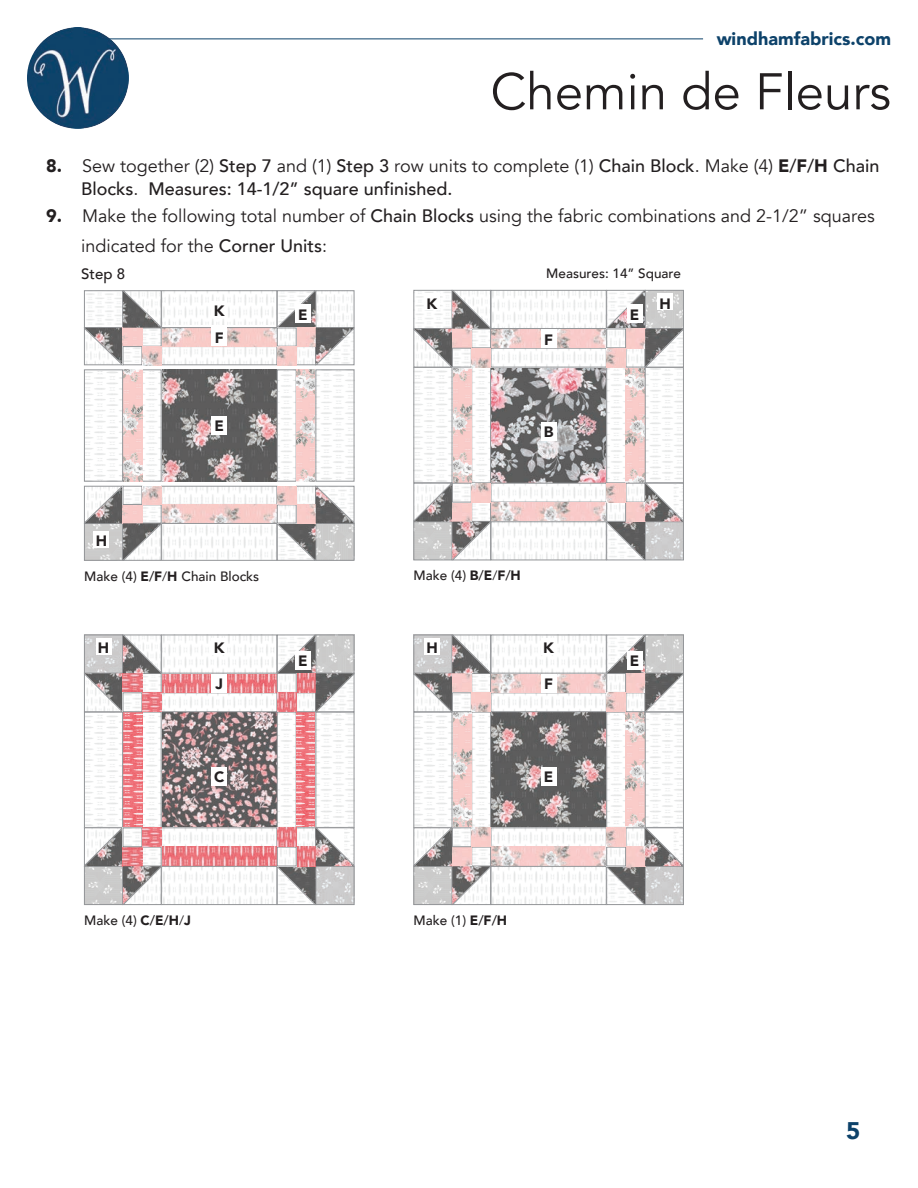
<style>
.page{position:relative;width:918px;height:1188px;background:#fff}
.page>*{position:absolute;margin:0;border:0;box-sizing:border-box;transform-origin:0 0}
.t1{font:51px "Avenir";color:#231f20}
.t2{font:900 24px "Avenir";color:#0d426a}
.t3{font:500 18px/23.2px "Avenir";color:#231f20}
.t4{font:18px/30.8px "Avenir";color:#231f20}
.t5{font:900 18px "Avenir";color:#0d426a}
.t6{font:900 15px "Avenir";color:#231f20}
.t7{font:500 15px "Avenir";color:#231f20}
.t8{font:500 13.5px "Avenir";color:#231f20}
.s1{font-weight:900}
.s2{font-weight:400}
.s3{font-weight:500}
</style>
<div class="page">
<img style="left:27px;top:27px;width:102px;height:102px;border-radius:51px">
<hr style="left:109px;top:39px;width:594px;height:1px;background:#0d426a">
<img style="left:86px;top:637px;width:266px;height:266px">
<div style="left:277px;top:712px;width:19px;height:116px;border:1px solid #939598"></div>
<div style="left:316px;top:712px;width:38px;height:116px;border:1px solid #939598"></div>
<div style="left:84px;top:712px;width:39px;height:116px;border:1px solid #939598"></div>
<div style="left:161px;top:693px;width:116px;height:19px;border:1px solid #939598"></div>
<div style="left:161px;top:635px;width:116px;height:38px;border:1px solid #939598"></div>
<svg style="left:277px;top:635px;width:78px;height:77px"></svg>
<svg style="left:84px;top:634px;width:78px;height:78px"></svg>
<div style="left:161px;top:866px;width:116px;height:39px;border:1px solid #939598"></div>
<svg style="left:277px;top:827px;width:78px;height:78px"></svg>
<svg style="left:84px;top:827px;width:78px;height:78px"></svg>
<div style="left:212px;top:638px;width:15px;height:16px;background:#fff"></div>
<div style="left:212px;top:767px;width:15px;height:18px;background:#fff"></div>
<div style="left:212px;top:674px;width:15px;height:19px;background:#fff"></div>
<div style="left:96px;top:638px;width:15px;height:16px;background:#fff"></div>
<img style="left:416px;top:292px;width:266px;height:266px">
<div style="left:606px;top:367px;width:20px;height:116px;border:1px solid #939598"></div>
<div style="left:645px;top:367px;width:39px;height:116px;border:1px solid #939598"></div>
<div style="left:472px;top:367px;width:19px;height:116px;border:1px solid #939598"></div>
<div style="left:414px;top:367px;width:38px;height:116px;border:1px solid #939598"></div>
<div style="left:491px;top:348px;width:115px;height:19px;border:1px solid #939598"></div>
<div style="left:491px;top:290px;width:115px;height:39px;border:1px solid #939598"></div>
<svg style="left:606px;top:290px;width:78px;height:77px"></svg>
<svg style="left:413px;top:290px;width:78px;height:78px"></svg>
<div style="left:491px;top:483px;width:115px;height:19px;border:1px solid #939598"></div>
<div style="left:491px;top:522px;width:115px;height:38px;border:1px solid #939598"></div>
<svg style="left:606px;top:483px;width:78px;height:77px"></svg>
<svg style="left:413px;top:483px;width:78px;height:77px"></svg>
<div style="left:541px;top:422px;width:15px;height:19px;background:#fff"></div>
<div style="left:541px;top:330px;width:15px;height:18px;background:#fff"></div>
<div style="left:658px;top:294px;width:15px;height:16px;background:#fff"></div>
<img style="left:416px;top:637px;width:266px;height:266px">
<div style="left:606px;top:712px;width:20px;height:116px;border:1px solid #939598"></div>
<div style="left:645px;top:712px;width:39px;height:116px;border:1px solid #939598"></div>
<div style="left:472px;top:712px;width:19px;height:116px;border:1px solid #939598"></div>
<div style="left:414px;top:712px;width:38px;height:116px;border:1px solid #939598"></div>
<div style="left:491px;top:693px;width:115px;height:19px;border:1px solid #939598"></div>
<div style="left:491px;top:635px;width:115px;height:38px;border:1px solid #939598"></div>
<svg style="left:606px;top:635px;width:78px;height:77px"></svg>
<svg style="left:413px;top:634px;width:78px;height:78px"></svg>
<div style="left:491px;top:866px;width:115px;height:39px;border:1px solid #939598"></div>
<svg style="left:606px;top:827px;width:78px;height:78px"></svg>
<svg style="left:413px;top:827px;width:78px;height:78px"></svg>
<div style="left:541px;top:638px;width:15px;height:16px;background:#fff"></div>
<div style="left:541px;top:767px;width:15px;height:18px;background:#fff"></div>
<div style="left:541px;top:674px;width:15px;height:19px;background:#fff"></div>
<img style="left:86px;top:370px;width:266px;height:111px">
<div style="left:277px;top:370px;width:19px;height:111px;border:1px solid #939598"></div>
<div style="left:316px;top:370px;width:38px;height:111px;border:1px solid #939598"></div>
<div style="left:84px;top:370px;width:39px;height:111px;border:1px solid #939598"></div>
<img style="left:162px;top:328px;width:115px;height:35px">
<div style="left:161px;top:346px;width:116px;height:19px;border:1px solid #939598"></div>
<img style="left:163px;top:294px;width:111px;height:30px">
<div style="left:161px;top:291px;width:116px;height:37px;border:1px solid #939598"></div>
<svg style="left:277px;top:290px;width:78px;height:75px"></svg>
<svg style="left:84px;top:290px;width:78px;height:75px"></svg>
<img style="left:162px;top:488px;width:115px;height:71px">
<div style="left:161px;top:486px;width:116px;height:19px;border:1px solid #939598"></div>
<div style="left:161px;top:523px;width:116px;height:38px;border:1px solid #939598"></div>
<svg style="left:277px;top:486px;width:78px;height:75px"></svg>
<svg style="left:84px;top:486px;width:78px;height:75px"></svg>
<div style="left:212px;top:301px;width:15px;height:16px;background:#fff"></div>
<div style="left:212px;top:416px;width:15px;height:19px;background:#fff"></div>
<div style="left:212px;top:328px;width:15px;height:18px;background:#fff"></div>
<div style="left:424px;top:294px;width:16px;height:16px;background:#fff"></div>
<div style="left:424px;top:638px;width:16px;height:16px;background:#fff"></div>
<div style="left:295px;top:305px;width:15px;height:18px;background:#fff"></div>
<div style="left:627px;top:305px;width:15px;height:18px;background:#fff"></div>
<div style="left:295px;top:651px;width:15px;height:19px;background:#fff"></div>
<div style="left:627px;top:651px;width:15px;height:19px;background:#fff"></div>
<div style="left:94px;top:531px;width:15px;height:17px;background:#fff"></div>
<p class="t5" style="left:717px;top:23px;width:176px">windhamfabrics.com</p>
<h1 class="t1" style="left:491px;top:61px;width:402px">Chemin de Fleurs</h1>
<p class="t3" style="left:81px;top:153px;width:800px;text-indent:-35px"><span class="s1">8.</span> <span class="s2">Sew together (2)</span> Step 7 <span class="s2">and (1)</span> Step 3 <span class="s2">row units to complete (1)</span> Chain Block<span class="s2">. Make (4)</span> <span class="s1">E</span>/<span class="s1">F</span>/<span class="s1">H</span> Chain<br>Blocks<span class="s2">.</span> Measures: 14-1/2” square unfinished.</p>
<p class="t4" style="left:81px;top:200px;width:795px;text-indent:-35px"><span class="s1">9.</span> Make the following total number of <span class="s3">Chain Blocks</span> using the fabric combinations and 2-1/2” squares indicated for the <span class="s3">Corner Units</span>:</p>
<p class="t7" style="left:81px;top:261px;width:45px">Step 8</p>
<p class="t8" style="left:546px;top:262px;width:136px">Measures: 14” Square</p>
<p class="t6" style="left:214px;top:298px;width:12px">K</p>
<p class="t6" style="left:427px;top:291px;width:12px">K</p>
<p class="t6" style="left:298px;top:302px;width:11px">E</p>
<p class="t6" style="left:630px;top:302px;width:11px">E</p>
<p class="t6" style="left:660px;top:291px;width:13px">H</p>
<p class="t6" style="left:215px;top:325px;width:10px">F</p>
<p class="t6" style="left:544px;top:327px;width:10px">F</p>
<p class="t6" style="left:215px;top:413px;width:11px">E</p>
<p class="t6" style="left:544px;top:419px;width:11px">B</p>
<p class="t6" style="left:96px;top:528px;width:13px">H</p>
<p class="t8" style="left:84px;top:564px;width:177px">Make (4) <span class="s1">E</span>/<span class="s1">F</span><span class="s2">/</span><span class="s1">H</span> Chain Blocks</p>
<p class="t8" style="left:414px;top:564px;width:109px">Make (4) <span class="s1">B</span>/<span class="s1">E</span><span class="s2">/</span><span class="s1">F</span>/<span class="s1">H</span></p>
<p class="t6" style="left:98px;top:635px;width:13px">H</p>
<p class="t6" style="left:214px;top:635px;width:12px">K</p>
<p class="t6" style="left:426px;top:635px;width:13px">H</p>
<p class="t6" style="left:543px;top:635px;width:12px">K</p>
<p class="t6" style="left:298px;top:648px;width:11px">E</p>
<p class="t6" style="left:630px;top:648px;width:11px">E</p>
<p class="t6" style="left:215px;top:671px;width:9px">J</p>
<p class="t6" style="left:544px;top:671px;width:10px">F</p>
<p class="t6" style="left:214px;top:764px;width:12px">C</p>
<p class="t6" style="left:544px;top:764px;width:11px">E</p>
<p class="t8" style="left:84px;top:909px;width:108px">Make (4) <span class="s1">C</span>/<span class="s1">E</span>/<span class="s1">H</span><span class="s2">/</span><span class="s1">J</span></p>
<p class="t8" style="left:414px;top:909px;width:95px">Make (1) <span class="s1">E</span>/<span class="s1">F</span>/<span class="s1">H</span></p>
<h2 class="t2" style="left:846px;top:1110px;width:16px">5</h2>
</div>
